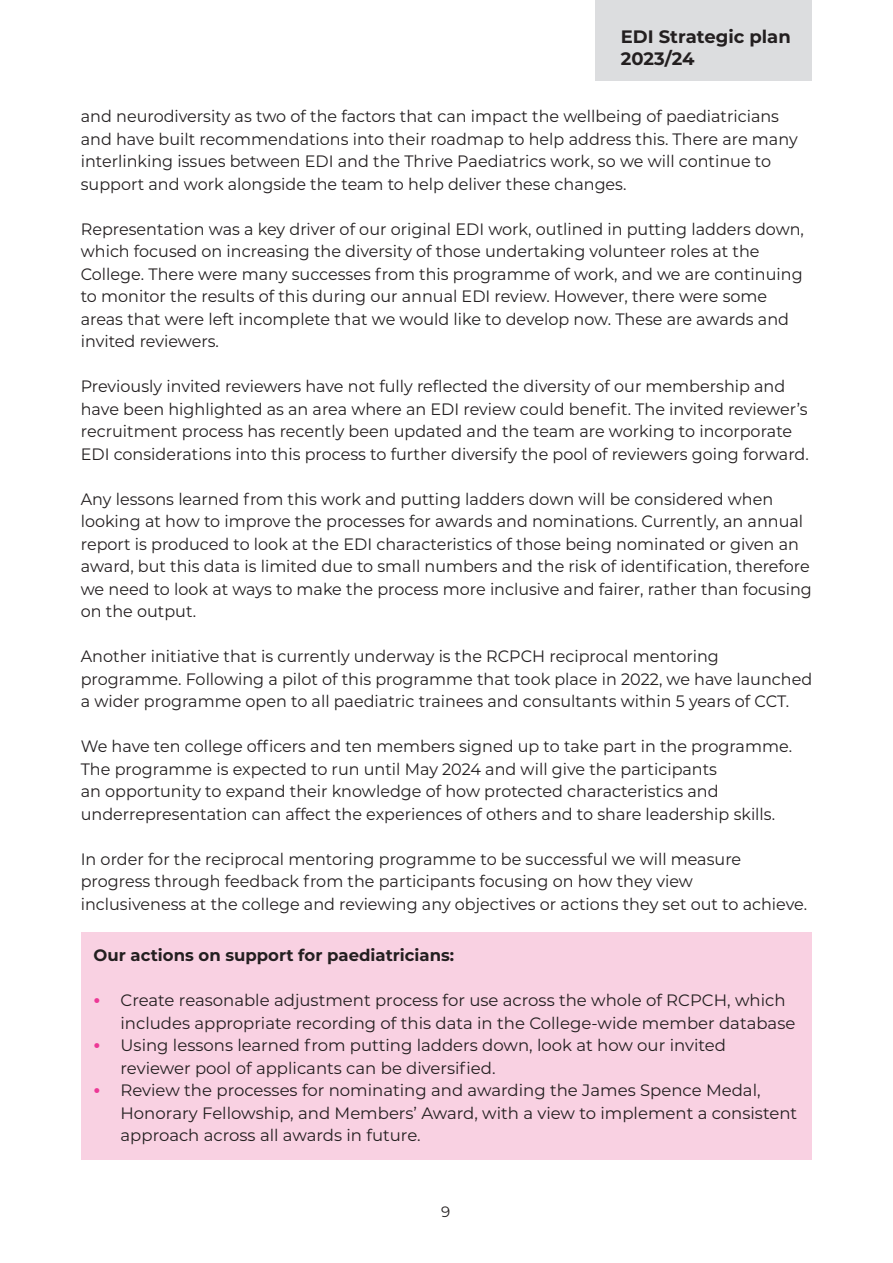
<style>
.page{position:relative;width:893px;height:1263px;background:#fff}
.page>*{position:absolute;margin:0;border:0;box-sizing:border-box;transform-origin:0 0}
.t1{font:700 18px/21.6px "Montserrat";color:#231f20}
.t2{font:16.5px/22.5px "Montserrat";color:#231f20}
.t3{font:700 16.5px "Montserrat";color:#231f20}
.t4{font:15px "Montserrat";color:#231f20}
.s1{font-weight:700;font-size:19.5px;color:#ed3896}
</style>
<div class="page">
<div style="left:595px;top:0;width:217px;height:81px;background:#dcdddf"></div>
<div style="left:81px;top:932px;width:730px;height:228px;background:#f9d1e2"></div>
<p class="t1" style="left:621px;top:25px;width:172px">EDI Strategic plan<br>2023/24</p>
<p class="t2" style="left:81px;top:105px;width:718px">and neurodiversity as two of the factors that can impact the wellbeing of paediatricians and have built recommendations into their roadmap to help address this. There are many interlinking issues between EDI and the Thrive Paediatrics work, so we will continue to support and work alongside the team to help deliver these changes.</p>
<p class="t2" style="left:81px;top:217px;width:725px">Representation was a key driver of our original EDI work, outlined in putting ladders down, which focused on increasing the diversity of those undertaking volunteer roles at the College. There were many successes from this programme of work, and we are continuing to monitor the results of this during our annual EDI review. However, there were some areas that were left incomplete that we would like to develop now. These are awards and invited reviewers.</p>
<p class="t2" style="left:81px;top:375px;width:729px">Previously invited reviewers have not fully reflected the diversity of our membership and have been highlighted as an area where an EDI review could benefit. The invited reviewer’s recruitment process has recently been updated and the team are working to incorporate EDI considerations into this process to further diversify the pool of reviewers going forward.</p>
<p class="t2" style="left:81px;top:487px;width:733px">Any lessons learned from this work and putting ladders down will be considered when looking at how to improve the processes for awards and nominations. Currently, an annual report is produced to look at the EDI characteristics of those being nominated or given an award, but this data is limited due to small numbers and the risk of identification, therefore we need to look at ways to make the process more inclusive and fairer, rather than focusing on the output.</p>
<p class="t2" style="left:81px;top:645px;width:733px">Another initiative that is currently underway is the RCPCH reciprocal mentoring programme. Following a pilot of this programme that took place in 2022, we have launched a wider programme open to all paediatric trainees and consultants within 5 years of CCT.</p>
<p class="t2" style="left:81px;top:735px;width:713px">We have ten college officers and ten members signed up to take part in the programme.</p>
<p class="t2" style="left:81px;top:757px;width:696px">The programme is expected to run until May 2024 and will give the participants<br>an opportunity to expand their knowledge of how protected characteristics and underrepresentation can affect the experiences of others and to share leadership skills.</p>
<p class="t2" style="left:81px;top:847px;width:728px">In order for the reciprocal mentoring programme to be successful we will measure progress through feedback from the participants focusing on how they view<br>inclusiveness at the college and reviewing any objectives or actions they set out to achieve.</p>
<p class="t3" style="left:94px;top:943px;width:362px">Our actions on support for paediatricians:</p>
<p class="t2" style="left:121px;top:988px;width:676px;text-indent:-27px"><span class="s1">•</span> Create reasonable adjustment process for use across the whole of RCPCH, which includes appropriate recording of this data in the College-wide member database</p>
<p class="t2" style="left:121px;top:1033px;width:607px;text-indent:-27px"><span class="s1">•</span> Using lessons learned from putting ladders down, look at how our invited reviewer pool of applicants can be diversified.</p>
<p class="t2" style="left:121px;top:1078px;width:678px;text-indent:-27px"><span class="s1">•</span> Review the processes for nominating and awarding the James Spence Medal,<br>Honorary Fellowship, and Members’ Award, with a view to implement a consistent approach across all awards in future.</p>
<p class="t4" style="left:441px;top:1202px;width:11px">9</p>
</div>
